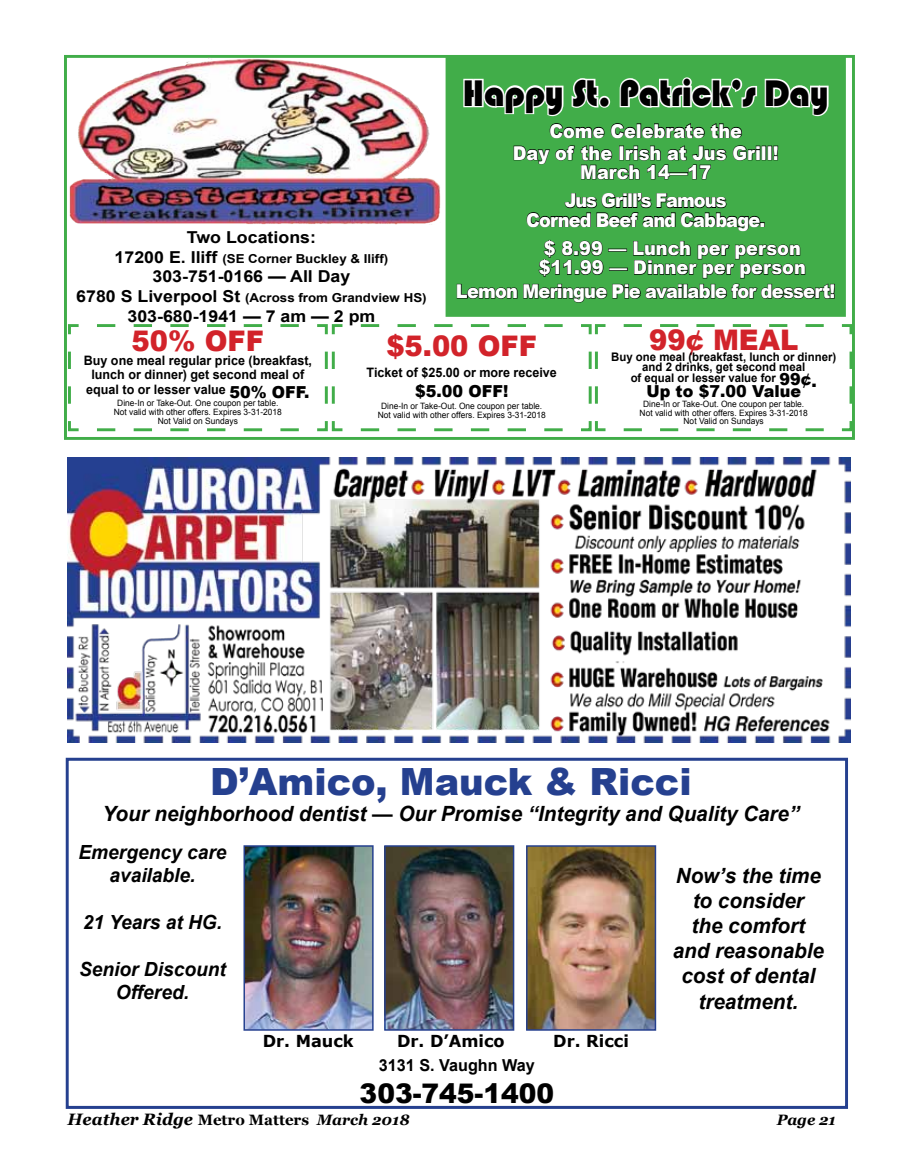
<style>
.page{position:relative;width:905px;height:1175px;background:#fff}
.page>*{position:absolute;margin:0;border:0;box-sizing:border-box;transform-origin:0 0}
.t1{font:38.1px "Bauhaus 93";letter-spacing:-.01em;color:#000;scale:.93 1}
.t2{font:900 37.5px "Arial";color:#25408f}
.t3{font:900 28.35px "Arial";color:#d2232a}
.t4{font:900 27px "Arial";color:#000}
.t5{font:italic 700 21px/25.2px "Arial";color:#000;text-align:center}
.t6{font:italic 700 19.5px/23.4px "Arial";color:#000;text-align:center}
.t7{font:900 19.05px/23.9px "Arial";letter-spacing:-.04em;color:#fff;scale:.93 1}
.t8{font:900 19.05px/28.7px "Arial";letter-spacing:-.035em;color:#fff;scale:.93 1}
.t9{font:900 19.05px/22.2px "Arial";letter-spacing:-.015em;color:#fff;text-align:center;scale:.93 1}
.t10{font:900 19.05px/28.7px "Arial";letter-spacing:-.05em;color:#fff;text-align:center;scale:.93 1}
.t11{font:700 16.5px "Arial";color:#000;scale:1.08 1}
.t12{font:italic 700 16.5px "Georgia";color:#000}
.t13{font:700 16.5px "Verdana";color:#000}
.t14{font:900 16.5px "Arial";color:#000}
.t15{font:700 16.5px "Arial";color:#000}
.t16{font:italic 700 15px "Georgia";color:#000}
.t17{font:700 13.05px/14.7px "Arial";color:#000;text-align:center}
.t18{font:700 12.3px "Arial";color:#000;scale:1.08 1}
.t19{font:700 11.85px/10.9px "Arial";color:#000;text-align:center}
.t20{font:8.7px/8.7px "Arial";color:#000;text-align:center}
.s1{font-size:16.5px}
.s2{font-weight:900;font-size:16.5px}
.s3{font-style:normal;font-size:15px}
.s4{font-size:15px}
</style>
<div class="page">
<img style="left:386px;top:847px;width:126px;height:181px">
<div style="left:384px;top:845px;width:130px;height:185px;border:1px solid #25408f"></div>
<img style="left:245px;top:847px;width:126px;height:181px">
<div style="left:243px;top:845px;width:130px;height:185px;border:1px solid #25408f"></div>
<img style="left:528px;top:847px;width:126px;height:181px">
<div style="left:526px;top:845px;width:130px;height:185px;border:1px solid #25408f"></div>
<div style="left:66px;top:757px;width:782px;height:351px;border:3px solid #25408f"></div>
<img style="left:68px;top:457px;width:782px;height:285px">
<div style="left:448px;top:58px;width:395px;height:257px;background:#41ad49"></div>
<svg style="left:463px;top:77px;width:366px;height:154px"></svg>
<svg style="left:456px;top:240px;width:379px;height:63px"></svg>
<div style="left:445px;top:56px;width:400px;height:261px;border:4px solid #41ad49"></div>
<div style="left:64px;top:55px;width:790px;height:385px;border:3px solid #41ad49"></div>
<img style="left:64px;top:57px;width:381px;height:167px">
<svg style="left:66px;top:322px;width:788px;height:110px"></svg>
<h1 class="t1" style="left:462px;top:71px;width:395px">Happy St. Patrick’s Day</h1>
<h3 class="t9" style="left:512px;top:119px;width:287px">Come Celebrate the<br>Day of the Irish at Jus Grill!</h3>
<h3 class="t10" style="left:565px;top:157px;width:175px">March 14—17<br>Jus Grill’s Famous</h3>
<h3 class="t8" style="left:543px;top:205px;width:278px;text-indent:-18px">Corned Beef and Cabbage.<br>$ 8.99 — Lunch per person</h3>
<h3 class="t7" style="left:456px;top:255px;width:409px;text-indent:83px">$11.99 — Dinner per person<br>Lemon Meringue Pie available for dessert!</h3>
<h3 class="t11" style="left:187px;top:226px;width:121px">Two Locations:</h3>
<h3 class="t18" style="left:115px;top:250px;width:255px"><span class="s1">17200 E. Iliff</span> (SE Corner Buckley &amp; Iliff)</h3>
<h3 class="t11" style="left:152px;top:266px;width:185px">303-751-0166 — All Day</h3>
<h3 class="t18" style="left:76px;top:290px;width:326px"><span class="s1">6780 S Liverpool St</span> (Across from Grandview HS)</h3>
<h3 class="t11" style="left:127px;top:305px;width:231px">303-680-1941 — 7 am — 2 pm</h3>
<h3 class="t3" style="left:132px;top:320px;width:134px">50% OFF</h3>
<h3 class="t17" style="left:84px;top:353px;width:230px">Buy one meal regular price (breakfast, lunch or dinner) get second meal of equal to or lesser value <span class="s2">50% OFF.</span></h3>
<p class="t20" style="left:114px;top:399px;width:170px">Dine-In or Take-Out. One coupon per table.<br>Not valid with other offers. Expires 3-31-2018<br>Not Valid on Sundays</p>
<h3 class="t3" style="left:649px;top:319px;width:151px">99¢ MEAL</h3>
<h3 class="t19" style="left:611px;top:351px;width:227px">Buy one meal (breakfast, lunch or dinner) and 2 drinks, get second meal<br>of equal or lesser value for <span class="s2">99¢.</span></h3>
<h3 class="t14" style="left:646px;top:379px;width:156px">Up to $7.00 Value</h3>
<p class="t20" style="left:639px;top:399px;width:170px">Dine-In or Take-Out. One coupon per table.<br>Not valid with other offers. Expires 3-31-2018<br>Not Valid on Sundays</p>
<h3 class="t3" style="left:386px;top:325px;width:152px">$5.00 OFF</h3>
<h3 class="t17" style="left:366px;top:366px;width:192px">Ticket of $25.00 or more receive</h3>
<h3 class="t14" style="left:415px;top:379px;width:95px">$5.00 OFF!</h3>
<p class="t20" style="left:377px;top:402px;width:170px">Dine-In or Take-Out. One coupon per table.<br>Not valid with other offers. Expires 3-31-2018</p>
<h2 class="t2" style="left:210px;top:754px;width:483px">D’Amico, Mauck &amp; Ricci</h2>
<h3 class="t5" style="left:103px;top:801px;width:698px">Your neighborhood dentist — Our Promise “Integrity and Quality Care”</h3>
<h3 class="t6" style="left:79px;top:840px;width:149px">Emergency care available.</h3>
<h3 class="t6" style="left:83px;top:911px;width:141px">21 Years at HG.</h3>
<h3 class="t6" style="left:79px;top:957px;width:148px">Senior Discount<br>Offered.</h3>
<h3 class="t13" style="left:263px;top:1028px;width:92px">Dr. Mauck</h3>
<h3 class="t13" style="left:553px;top:1028px;width:77px">Dr. Ricci</h3>
<h3 class="t13" style="left:397px;top:1028px;width:109px">Dr. D’Amico</h3>
<h3 class="t15" style="left:379px;top:1053px;width:157px">3131 S. Vaughn Way</h3>
<h3 class="t4" style="left:359px;top:1073px;width:196px">303-745-1400</h3>
<h3 class="t5" style="left:672px;top:863px;width:153px">Now’s the time to consider<br>the comfort and reasonable cost of dental treatment.</h3>
<h3 class="t12" style="left:68px;top:1109px;width:343px">Heather Ridge <span class="s3">Metro Matters</span> <span class="s4">March 2018</span></h3>
<h3 class="t16" style="left:776px;top:1110px;width:61px">Page 21</h3>
</div>
